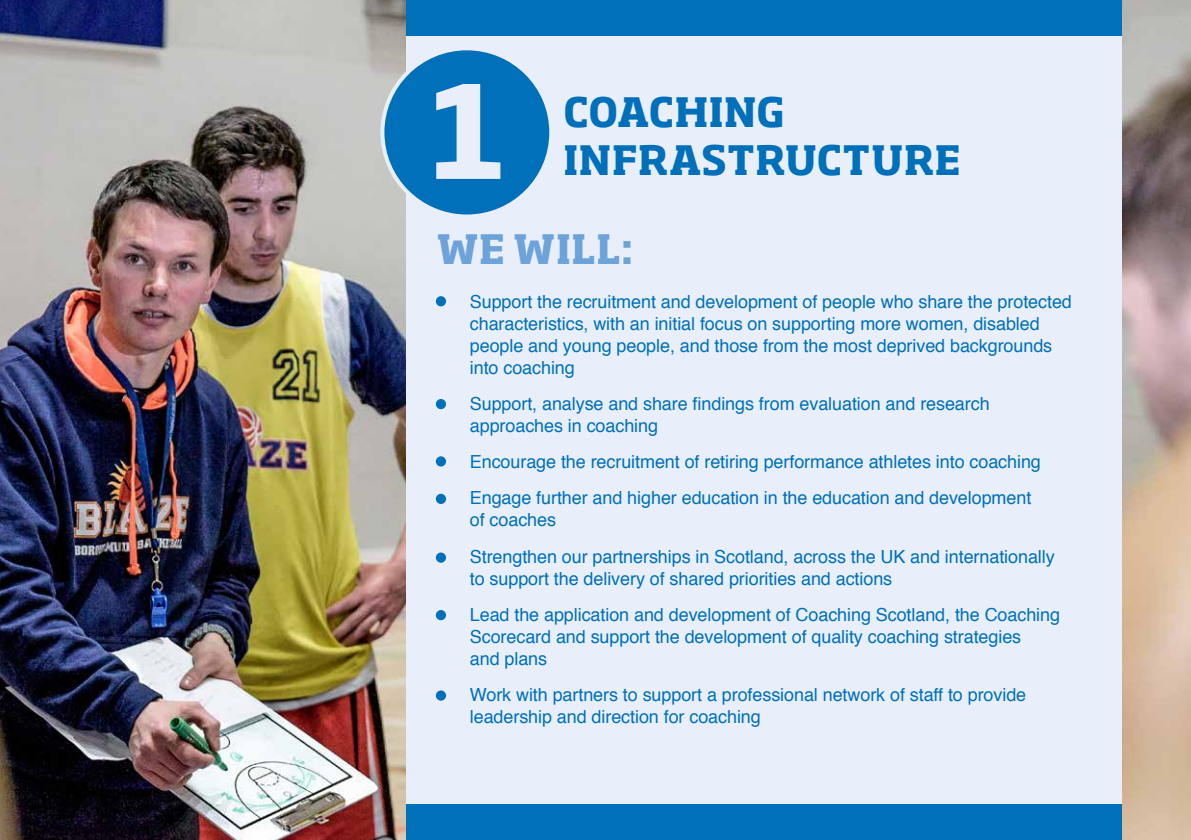
<style>
.page{position:relative;width:1191px;height:840px;background:#fff}
.page>*{position:absolute;margin:0;border:0;box-sizing:border-box;transform-origin:0 0}
.t1{font:700 127px "Soho Std";color:#e9effa}
.t2{font:700 40px "Soho Std";letter-spacing:.015em;color:#0070ba}
.t3{font:700 40px "Soho Std";letter-spacing:-.005em;color:#0070ba}
.t4{font:700 40px "Soho Std";letter-spacing:.015em;color:#6da3d8}
.t5{font:18px/22px "Helvetica";letter-spacing:-.005em;color:#0070ba}
</style>
<div class="page">
<img style="left:0;top:0;width:406px;height:839px">
<div style="left:406px;top:0;width:717px;height:839px;background:#e9effa"></div>
<div style="left:406px;top:0;width:717px;height:35px;background:#0070ba"></div>
<div style="left:436px;top:296px;width:10px;height:10px;background:#0070ba;border-radius:50%"></div>
<div style="left:436px;top:399px;width:10px;height:10px;background:#0070ba;border-radius:50%"></div>
<div style="left:406px;top:803px;width:717px;height:36px;background:#0070ba"></div>
<div style="left:436px;top:456px;width:10px;height:10px;background:#0070ba;border-radius:50%"></div>
<div style="left:436px;top:493px;width:10px;height:10px;background:#0070ba;border-radius:50%"></div>
<div style="left:436px;top:552px;width:10px;height:10px;background:#0070ba;border-radius:50%"></div>
<div style="left:436px;top:609px;width:10px;height:11px;background:#0070ba;border-radius:50%"></div>
<div style="left:436px;top:690px;width:10px;height:10px;background:#0070ba;border-radius:50%"></div>
<div style="left:382px;top:48px;width:169px;height:168px;background:#0070ba;border-radius:50%"></div>
<div style="left:380px;top:46px;width:173px;height:172px;border:4px solid #e9effa;border-radius:50%"></div>
<img style="left:1123px;top:0;width:68px;height:839px">
<h1 class="t1" style="left:430px;top:50px;width:78px">1</h1>
<h2 class="t3" style="left:563px;top:86px;width:222px">COACHING</h2>
<h2 class="t2" style="left:563px;top:134px;width:399px">INFRASTRUCTURE</h2>
<h2 class="t4" style="left:437px;top:223px;width:198px">WE WILL:</h2>
<p class="t5" style="left:470px;top:291px;width:603px">Support the recruitment and development of people who share the protected characteristics, with an initial focus on supporting more women, disabled people and young people, and those from the most deprived backgrounds into coaching</p>
<p class="t5" style="left:470px;top:393px;width:521px">Support, analyse and share findings from evaluation and research approaches in coaching</p>
<p class="t5" style="left:470px;top:444px;width:572px;line-height:36px">Encourage the recruitment of retiring performance athletes into coaching<br>Engage further and higher education in the education and development</p>
<p class="t5" style="left:470px;top:502px;width:586px;line-height:36px">of coaches<br>Strengthen our partnerships in Scotland, across the UK and internationally</p>
<p class="t5" style="left:470px;top:560px;width:592px;line-height:36px">to support the delivery of shared priorities and actions<br>Lead the application and development of Coaching Scotland, the Coaching</p>
<p class="t5" style="left:470px;top:625px;width:553px">Scorecard and support the development of quality coaching strategies and plans</p>
<p class="t5" style="left:470px;top:683px;width:558px">Work with partners to support a professional network of staff to provide leadership and direction for coaching</p>
</div>
